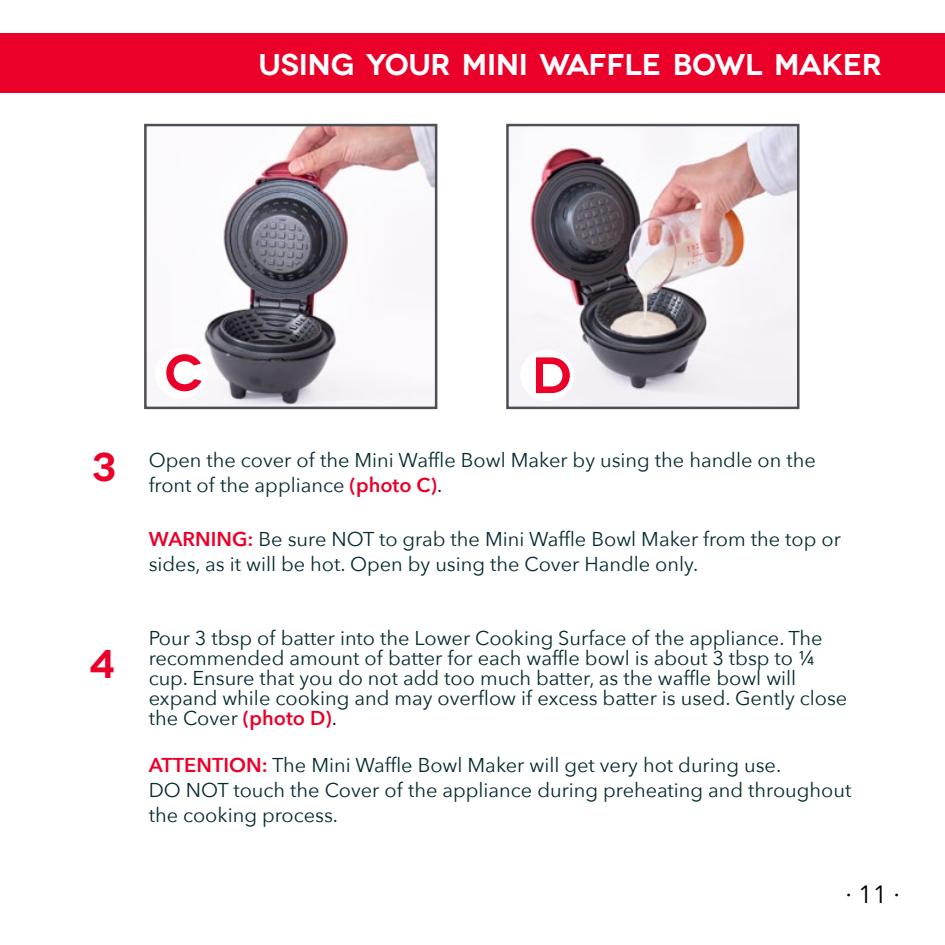
<style>
.page{position:relative;width:945px;height:945px;background:#fff}
.page>*{position:absolute;margin:0;border:0;box-sizing:border-box;transform-origin:0 0}
.t1{font:600 51px "Novecentowide";color:#ea0029}
.t2{font:600 40px "Novecentowide";color:#ea0029}
.t3{font:600 30px "Novecentowide";letter-spacing:-.01em;color:#fff}
.t4{font:25px "Avenir Next";color:#000}
.t5{font:20px/25px "Avenir Next";color:#052a30}
.s1{font-weight:600;color:#ea0029}
.s2{color:#000}
</style>
<div class="page">
<div style="left:0;top:34px;width:945px;height:59px;background:#ea0029"></div>
<img style="left:509px;top:127px;width:287px;height:279px">
<div style="left:506px;top:124px;width:293px;height:285px;border:2px solid #4d4f54"></div>
<img style="left:201px;top:127px;width:233px;height:279px">
<div style="left:144px;top:124px;width:293px;height:285px;border:2px solid #4d4f54"></div>
<div style="left:520px;top:350px;width:54px;height:51px;background:#fefefe;border-radius:50%"></div>
<div style="left:155px;top:347px;width:54px;height:52px;background:#fefefe;border-radius:50%"></div>
<h3 class="t3" style="left:259px;top:47px;width:625px">USING YOUR MINI WAFFLE BOWL MAKER</h3>
<h2 class="t2" style="left:92px;top:443px;width:26px">3</h2>
<h2 class="t2" style="left:89px;top:640px;width:28px">4</h2>
<h1 class="t1" style="left:164px;top:342px;width:40px">C</h1>
<h1 class="t1" style="left:532px;top:344px;width:42px">D</h1>
<p class="t5" style="left:149px;top:447px;width:669px">Open the cover of the Mini Waffle Bowl Maker by using the handle on the front of the appliance <span class="s1">(photo C)</span><span class="s2">.</span></p>
<p class="t5" style="left:149px;top:526px;width:694px"><span class="s1">WARNING:</span> Be sure NOT to grab the Mini Waffle Bowl Maker from the top or sides, as it will be hot. Open by using the Cover Handle only.</p>
<p class="t5" style="left:149px;top:627px;width:700px;line-height:20px">Pour 3 tbsp of batter into the Lower Cooking Surface of the appliance. The recommended amount of batter for each waffle bowl is about 3 tbsp to 1/4 cup. Ensure that you do not add too much batter, as the waffle bowl will expand while cooking and may overflow if excess batter is used. Gently close the Cover <span class="s1">(photo D)</span><span class="s2">.</span></p>
<p class="t5" style="left:149px;top:752px;width:704px"><span class="s1">ATTENTION:</span> The Mini Waffle Bowl Maker will get very hot during use.<br>DO NOT touch the Cover of the appliance during preheating and throughout the cooking process.</p>
<p class="t4" style="left:846px;top:873px;width:56px">∙ 11 ∙</p>
</div>
